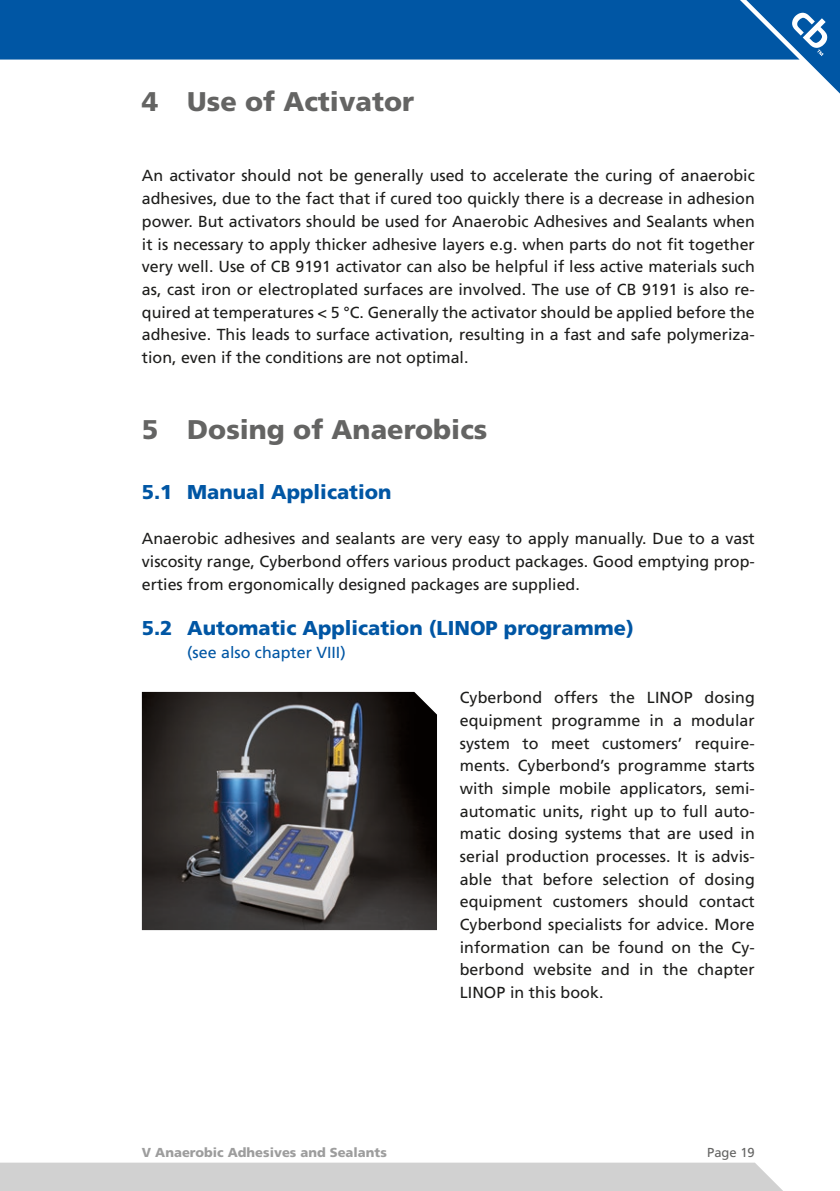
<style>
.page{position:relative;width:840px;height:1191px;background:#fff}
.page>*{position:absolute;margin:0;border:0;box-sizing:border-box;transform-origin:0 0}
.t1{font:900 27px "Frutiger LT Std";color:#646463}
.t2{font:900 20px "Frutiger LT Std";color:#0056a4}
.t3{font:16px/22.6px "Frutiger LT Std";color:#1d1d1b;text-align:justify}
.t4{font:16px "Frutiger LT Std";color:#0056a4}
.t5{font:900 13px "Frutiger LT Std";color:#9d9d9d}
.t6{font:13px "Frutiger LT Std";color:#646463}
</style>
<div class="page">
<div style="left:0;top:0;width:729px;height:60px;background:#0056a4"></div>
<svg style="left:729px;top:0;width:110px;height:93px"></svg>
<div style="left:0;top:1162px;width:783px;height:29px;background:#d1d1d1"></div>
<img style="left:142px;top:692px;width:295px;height:238px">
<h1 class="t1" style="left:142px;top:85px;width:273px">4 Use of Activator</h1>
<p class="t3" style="left:142px;top:165px;width:614px">An activator should not be generally used to accelerate the curing of anaerobic adhesives, due to the fact that if cured too quickly there is a decrease in adhesion power. But activators should be used for Anaerobic Adhesives and Sealants when it is necessary to apply thicker adhesive layers e.g. when parts do not fit together very well. Use of CB 9191 activator can also be helpful if less active materials such as, cast iron or electroplated surfaces are involved. The use of CB 9191 is also re&shy;quired at temperatures &lt; 5 °C. Generally the activator should be applied before the adhesive. This leads to surface activation, resulting in a fast and safe polymeriza&shy;tion, even if the conditions are not optimal.</p>
<h1 class="t1" style="left:142px;top:413px;width:347px">5 Dosing of Anaerobics</h1>
<p class="t2" style="left:142px;top:480px;width:251px">5.1 Manual Application</p>
<p class="t3" style="left:142px;top:527px;width:614px">Anaerobic adhesives and sealants are very easy to apply manually. Due to a vast viscosity range, Cyberbond offers various product packages. Good emptying prop&shy;erties from ergonomically designed packages are supplied.</p>
<p class="t2" style="left:142px;top:616px;width:493px">5.2 Automatic Application (LINOP programme)</p>
<p class="t4" style="left:187px;top:643px;width:160px">(see also chapter VIII)</p>
<p class="t3" style="left:459px;top:686px;width:296px">Cyberbond offers the LINOP dosing equipment programme in a modular system to meet customers’ require&shy;ments. Cyberbond’s programme starts with simple mobile applicators, semi&shy;automatic units, right up to full auto&shy;matic dosing systems that are used in serial production processes. It is advis&shy;able that before selection of dosing equipment customers should contact Cyberbond specialists for advice. More information can be found on the Cy&shy;berbond website and in the chapter LINOP in this book.</p>
<p class="t5" style="left:142px;top:1144px;width:246px">V Anaerobic Adhesives and Sealants</p>
<p class="t6" style="left:706px;top:1144px;width:49px">Page 19</p>
</div>
